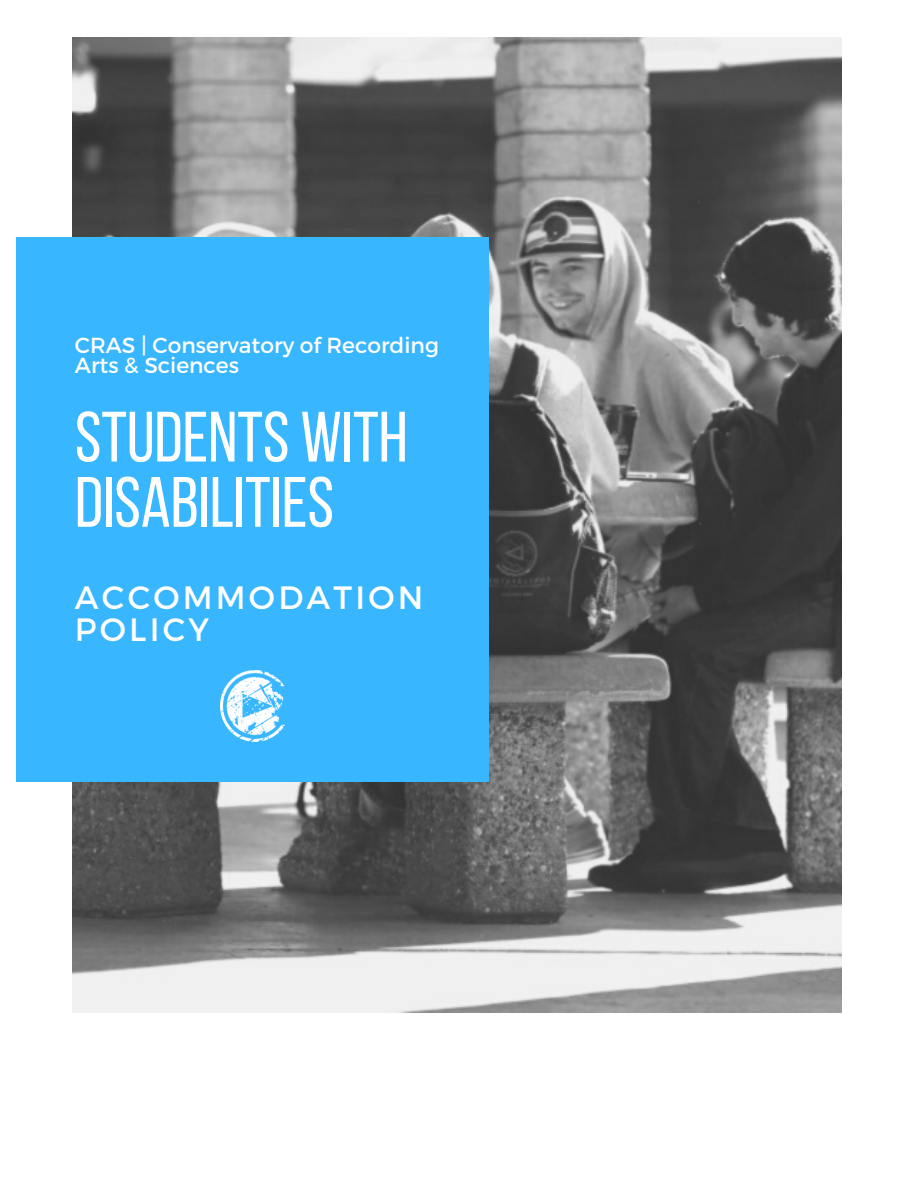
<style>
.page{position:relative;width:918px;height:1188px;background:#fff}
.page>*{position:absolute;margin:0;border:0;box-sizing:border-box;transform-origin:0 0}
.t1{font:71.1px/65.2px "Bebas Neue";color:#fff}
.t2{font:32.25px/31.5px "Montserrat";letter-spacing:.1em;color:#fff}
.t3{font:21.75px/20.1px "Montserrat";color:#fff}
</style>
<div class="page">
<img style="left:72px;top:38px;width:770px;height:975px">
<div style="left:16px;top:237px;width:473px;height:545px;background:#38b6ff"></div>
<img style="left:220px;top:670px;width:64px;height:71px">
<p class="t3" style="left:75px;top:334px;width:366px">CRAS | Conservatory of Recording<br>Arts &amp; Sciences</p>
<p class="t1" style="left:75px;top:411px;width:334px">STUDENTS WITH<br>DISABILITIES</p>
<p class="t2" style="left:75px;top:580px;width:350px">ACCOMMODATION<br>POLICY</p>
</div>
